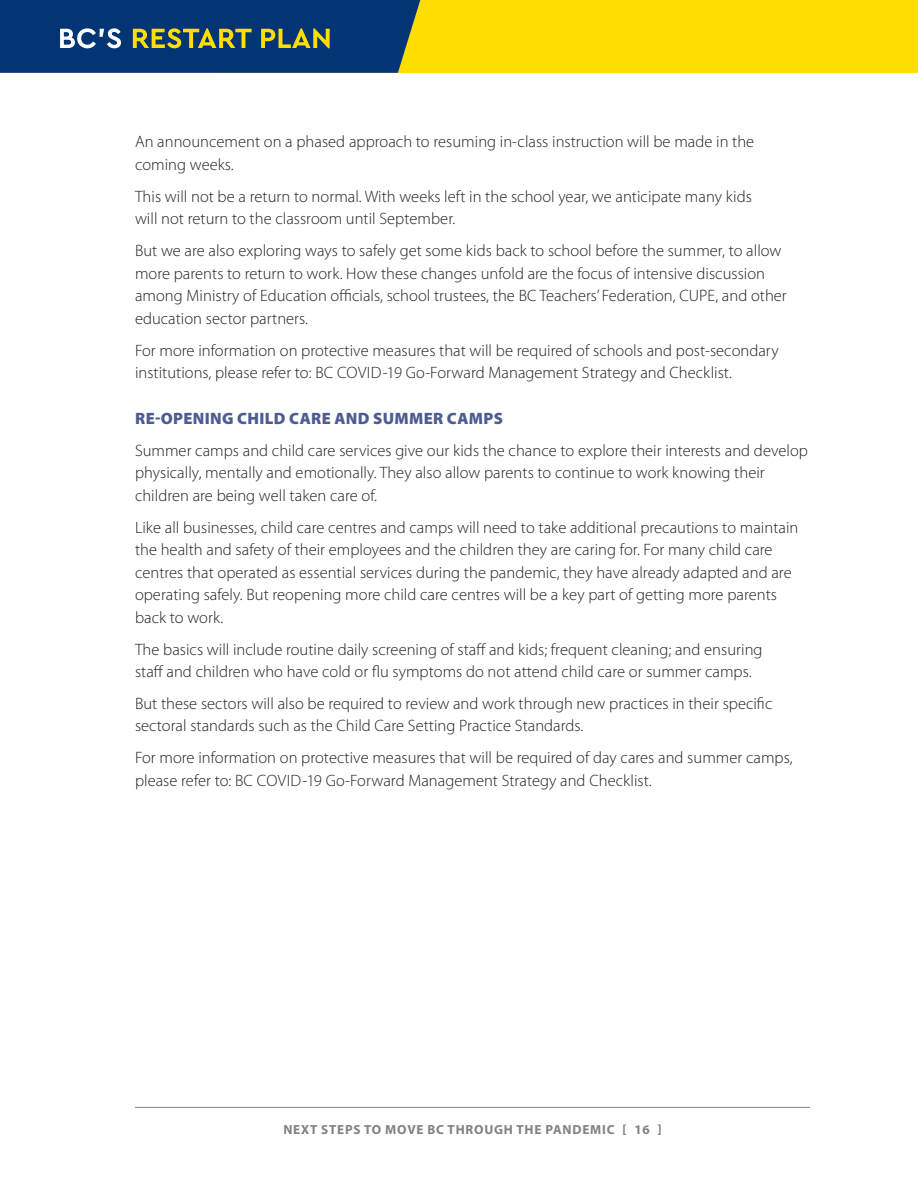
<style>
.page{position:relative;width:918px;height:1188px;background:#fff}
.page>*{position:absolute;margin:0;border:0;box-sizing:border-box;transform-origin:0 0}
.Body{font:300 16.5px/22.5px "Myriad Pro";letter-spacing:.005em;color:#231f20}
.t1{font:900 16.5px "Myriad Pro";letter-spacing:.02em;color:#4d5d92}
.t2{font:700 13.2px "Myriad Pro";letter-spacing:.06em;color:#808285}
</style>
<div class="page">
<div style="left:219px;top:0;width:699px;height:72px;background:#ffde00"></div>
<hr style="left:135px;top:1107px;width:675px;height:1px;background:#808285">
<svg style="left:0;top:0;width:424px;height:73px;background:#1e486c"></svg>
<p class="Body" style="left:135px;top:131px;width:621px">An announcement on a phased approach to resuming in-class instruction will be made in the coming weeks.</p>
<p class="Body" style="left:135px;top:185px;width:618px">This will not be a return to normal. With weeks left in the school year, we anticipate many kids will not return to the classroom until September.</p>
<p class="Body" style="left:135px;top:240px;width:653px">But we are also exploring ways to safely get some kids back to school before the summer, to allow more parents to return to work. How these changes unfold are the focus of intensive discussion among Ministry of Education officials, school trustees, the BC Teachers’ Federation, CUPE, and other education sector partners.</p>
<p class="Body" style="left:135px;top:339px;width:645px">For more information on protective measures that will be required of schools and post-secondary institutions, please refer to: BC COVID-19 Go-Forward Management Strategy and Checklist.</p>
<h2 class="t1" style="left:135px;top:409px;width:369px">RE-OPENING CHILD CARE AND SUMMER CAMPS</h2>
<p class="Body" style="left:135px;top:439px;width:675px">Summer camps and child care services give our kids the chance to explore their interests and develop physically, mentally and emotionally. They also allow parents to continue to work knowing their children are being well taken care of.</p>
<p class="Body" style="left:135px;top:516px;width:665px">Like all businesses, child care centres and camps will need to take additional precautions to maintain the health and safety of their employees and the children they are caring for. For many child care centres that operated as essential services during the pandemic, they have already adapted and are operating safely. But reopening more child care centres will be a key part of getting more parents back to work.</p>
<p class="Body" style="left:135px;top:638px;width:629px">The basics will include routine daily screening of staff and kids; frequent cleaning; and ensuring staff and children who have cold or flu symptoms do not attend child care or summer camps.</p>
<p class="Body" style="left:135px;top:693px;width:639px">But these sectors will also be required to review and work through new practices in their specific sectoral standards such as the Child Care Setting Practice Standards.</p>
<p class="Body" style="left:135px;top:747px;width:659px">For more information on protective measures that will be required of day cares and summer camps, please refer to: BC COVID-19 Go-Forward Management Strategy and Checklist.</p>
<p class="t2" style="left:283px;top:1121px;width:380px">NEXT STEPS TO MOVE BC THROUGH THE PANDEMIC [ 16 ]</p>
</div>
